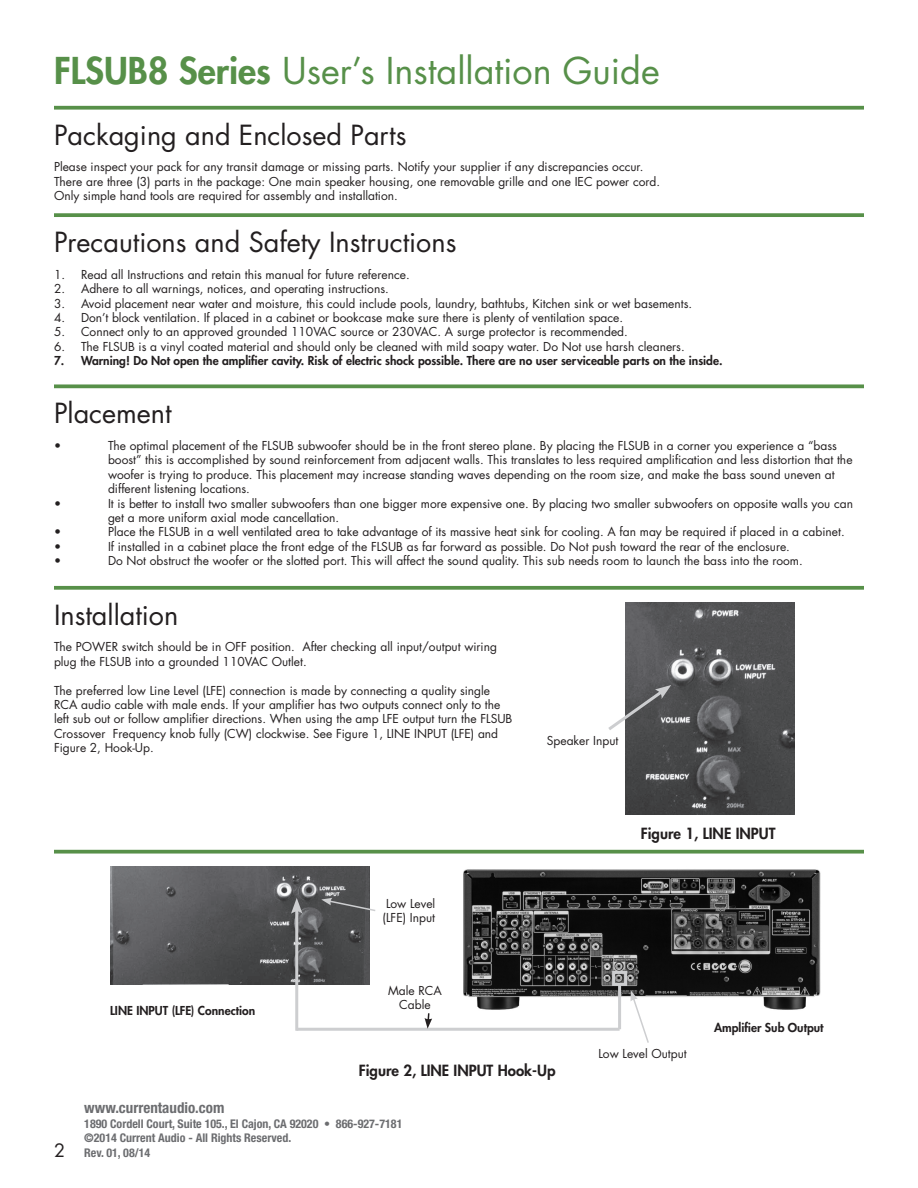
<style>
.page{position:relative;width:918px;height:1188px;background:#fff}
.page>*{position:absolute;margin:0;border:0;box-sizing:border-box;transform-origin:0 0}
.t1{font:36px "Futura Std";color:#579049}
.t2{font:27px "Futura Std";color:#231f20}
.t3{font:18px "Futura Std";color:#231f20}
.t4{font:800 15px "Futura Std";color:#231f20}
.t5{font:700 condensed 15px "Helvetica Neue LT Std";color:#6c6d70}
.t6{font:12px/14.4px "Futura Std";color:#231f20}
.t7{font:800 12px "Futura Std";color:#231f20}
.t8{font:700 condensed 12px "Helvetica Neue LT Std";color:#6c6d70}
.s1{font-weight:800}
</style>
<div class="page">
<svg style="left:54px;top:106px;width:810px;height:4px;background:#689b5b"></svg>
<svg style="left:54px;top:213px;width:810px;height:4px;background:#629755"></svg>
<svg style="left:54px;top:384px;width:810px;height:4px;background:#6a9d5e"></svg>
<svg style="left:54px;top:586px;width:810px;height:4px;background:#649857"></svg>
<svg style="left:54px;top:850px;width:810px;height:4px;background:#6a9c5d"></svg>
<img style="left:463px;top:869px;width:358px;height:141px">
<img style="left:110px;top:867px;width:259px;height:118px">
<img style="left:625px;top:603px;width:170px;height:211px">
<svg style="left:608px;top:685px;width:63px;height:48px"></svg>
<hr style="left:618px;top:984px;width:3px;height:45px;background:#cdced0">
<div style="left:612px;top:971px;width:15px;height:15px;border:3px solid #cdced0"></div>
<hr style="left:296px;top:1028px;width:324px;height:3px;background:#cdced0">
<hr style="left:295px;top:908px;width:3px;height:123px;background:#cdced0">
<svg style="left:291px;top:898px;width:12px;height:16px"></svg>
<svg style="left:425px;top:1013px;width:7px;height:16px"></svg>
<svg style="left:321px;top:898px;width:55px;height:14px"></svg>
<svg style="left:631px;top:990px;width:19px;height:53px"></svg>
<p class="t1" style="left:54px;top:47px;width:607px"><span class="s1">FLSUB8 Series</span> User’s Installation Guide</p>
<p class="t2" style="left:54px;top:118px;width:354px">Packaging and Enclosed Parts</p>
<p class="t6" style="left:54px;top:160px;width:591px">Please inspect your pack for any transit damage or missing parts. Notify your supplier if any discrepancies occur.</p>
<p class="t6" style="left:54px;top:174px;width:608px">There are three (3) parts in the package: One main speaker housing, one removable grille and one IEC power cord.</p>
<p class="t6" style="left:54px;top:189px;width:345px">Only simple hand tools are required for assembly and installation.</p>
<p class="t2" style="left:54px;top:225px;width:404px">Precautions and Safety Instructions</p>
<p class="t6" style="left:54px;top:267px;width:357px">1. Read all Instructions and retain this manual for future reference.</p>
<p class="t6" style="left:54px;top:282px;width:336px">2. Adhere to all warnings, notices, and operating instructions.</p>
<p class="t6" style="left:54px;top:296px;width:640px">3. Avoid placement near water and moisture, this could include pools, laundry, bathtubs, Kitchen sink or wet basements.</p>
<p class="t6" style="left:54px;top:310px;width:571px">4. Don’t block ventilation. If placed in a cabinet or bookcase make sure there is plenty of ventilation space.</p>
<p class="t6" style="left:54px;top:325px;width:575px">5. Connect only to an approved grounded 110VAC source or 230VAC. A surge protector is recommended.</p>
<p class="t6" style="left:54px;top:339px;width:632px">6. The FLSUB is a vinyl coated material and should only be cleaned with mild soapy water. Do Not use harsh cleaners.</p>
<p class="t7" style="left:54px;top:353px;width:670px">7. Warning! Do Not open the amplifier cavity. Risk of electric shock possible. There are no user serviceable parts on the inside.</p>
<p class="t2" style="left:54px;top:396px;width:119px">Placement</p>
<p class="t6" style="left:54px;top:438px;width:9px">•</p>
<p class="t6" style="left:108px;top:438px;width:746px">The optimal placement of the FLSUB subwoofer should be in the front stereo plane. By placing the FLSUB in a corner you experience a “bass boost” this is accomplished by sound reinforcement from adjacent walls. This translates to less required amplification and less distortion that the woofer is trying to produce. This placement may increase standing waves depending on the room size, and make the bass sound uneven at</p>
<p class="t6" style="left:108px;top:482px;width:143px">different listening locations.</p>
<p class="t6" style="left:54px;top:496px;width:9px">•</p>
<p class="t6" style="left:108px;top:496px;width:747px">It is better to install two smaller subwoofers than one bigger more expensive one. By placing two smaller subwoofers on opposite walls you can get a more uniform axial mode cancellation.</p>
<p class="t6" style="left:54px;top:525px;width:9px">•</p>
<p class="t6" style="left:108px;top:525px;width:738px">Place the FLSUB in a well ventilated area to take advantage of its massive heat sink for cooling. A fan may be required if placed in a cabinet.</p>
<p class="t6" style="left:54px;top:539px;width:9px">•</p>
<p class="t6" style="left:108px;top:539px;width:683px">If installed in a cabinet place the front edge of the FLSUB as far forward as possible. Do Not push toward the rear of the enclosure.</p>
<p class="t6" style="left:54px;top:554px;width:9px">•</p>
<p class="t6" style="left:108px;top:554px;width:696px">Do Not obstruct the woofer or the slotted port. This will affect the sound quality. This sub needs room to launch the bass into the room.</p>
<p class="t2" style="left:54px;top:598px;width:126px">Installation</p>
<p class="t6" style="left:54px;top:640px;width:445px">The POWER switch should be in OFF position. After checking all input/output wiring plug the FLSUB into a grounded 110VAC Outlet.</p>
<p class="t6" style="left:54px;top:683px;width:460px">The preferred low Line Level (LFE) connection is made by connecting a quality single RCA audio cable with male ends. If your amplifier has two outputs connect only to the left sub out or follow amplifier directions. When using the amp LFE output turn the FLSUB Crossover Frequency knob fully (CW) clockwise. See Figure 1, LINE INPUT (LFE) and Figure 2, Hook-Up.</p>
<p class="t6" style="left:547px;top:734px;width:73px">Speaker Input</p>
<p class="t7" style="left:110px;top:1003px;width:146px">LINE INPUT (LFE) Connection</p>
<p class="t6" style="left:383px;top:896px;width:54px">Low Level (LFE) Input</p>
<p class="t6" style="left:388px;top:983px;width:55px">Male RCA</p>
<p class="t6" style="left:399px;top:997px;width:33px">Cable</p>
<p class="t4" style="left:359px;top:1061px;width:198px">Figure 2, LINE INPUT Hook-Up</p>
<p class="t5" style="left:84px;top:1099px;width:142px">www.currentaudio.com</p>
<p class="t8" style="left:84px;top:1116px;width:320px">1890 Cordell Court, Suite 105., El Cajon, CA 92020 • 866-927-7181</p>
<p class="t8" style="left:84px;top:1131px;width:209px">©2014 Current Audio - All Rights Reserved.</p>
<p class="t3" style="left:54px;top:1139px;width:13px">2</p>
<p class="t8" style="left:84px;top:1145px;width:68px">Rev. 01, 08/14</p>
<p class="t4" style="left:641px;top:824px;width:136px">Figure 1, LINE INPUT</p>
<p class="t6" style="left:598px;top:1047px;width:90px">Low Level Output</p>
<p class="t7" style="left:714px;top:1020px;width:111px">Amplifier Sub Output</p>
</div>
